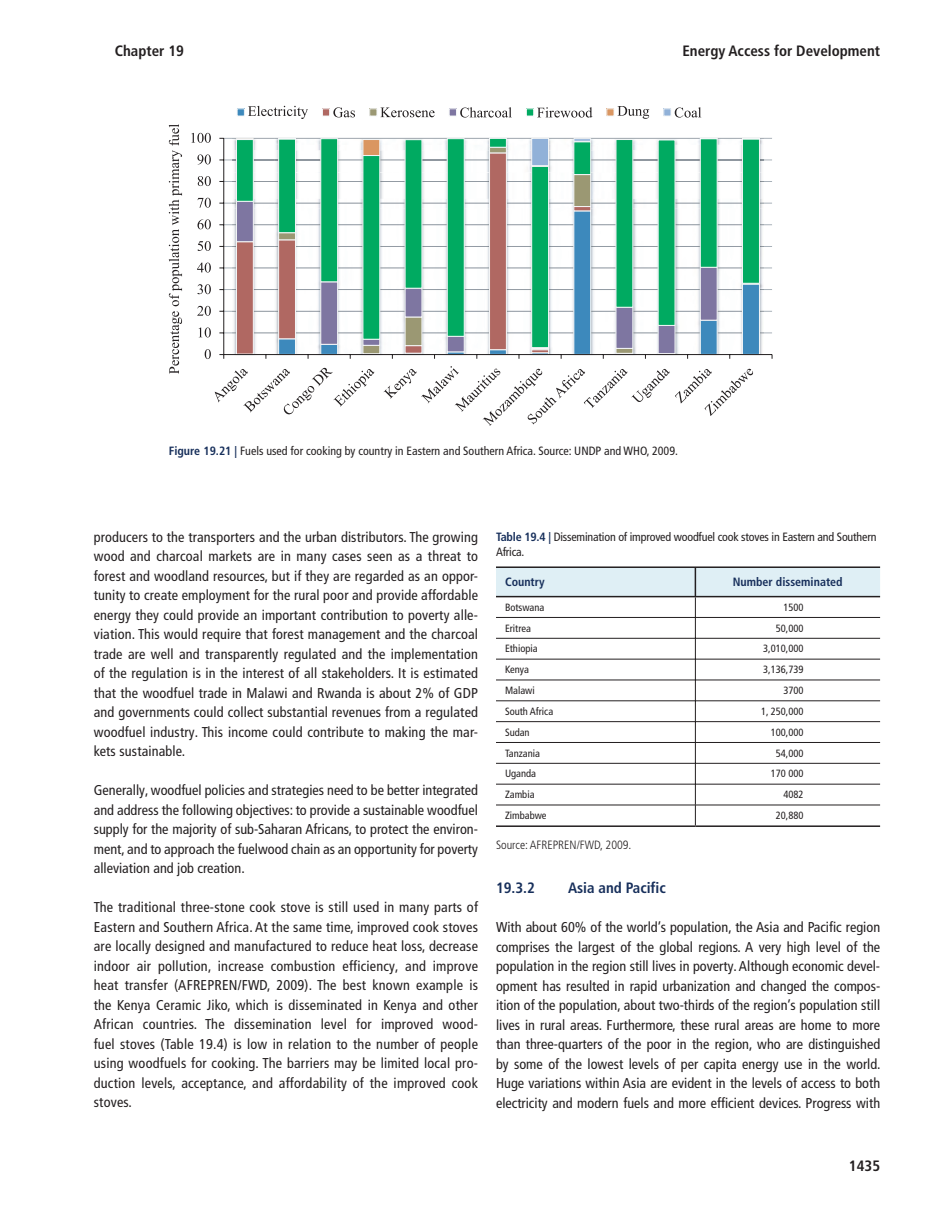
<style>
.page{position:relative;width:944px;height:1214px;background:#fff}
.page>*{position:absolute;margin:0;border:0;box-sizing:border-box;transform-origin:0 0}
.t1{font:700 condensed 15px "Frutiger LT Pro";color:#231f20}
.t2{font:700 condensed 15px "Frutiger LT Pro";color:#172f5b}
.t3{font:condensed 14.25px/19.5px "Frutiger LT Pro";color:#231f20;text-align:justify}
.t4{font:condensed 12px/15px "Frutiger LT Pro";color:#231f20}
.t5{font:700 condensed 12px "Frutiger LT Pro";color:#172f5b}
.t6{font:300 condensed 12px "Frutiger LT Pro";color:#231f20}
.t7{font:condensed 10.5px "Frutiger LT Pro";color:#231f20}
.s1{font-weight:700;color:#172f5b}
</style>
<div class="page">
<hr style="left:224px;top:138px;width:548px;height:1px;background:#9ca6af">
<hr style="left:224px;top:159px;width:548px;height:1px;background:#9ca6af">
<hr style="left:224px;top:181px;width:548px;height:1px;background:#9ca6af">
<hr style="left:224px;top:203px;width:548px;height:1px;background:#9ca6af">
<hr style="left:224px;top:224px;width:548px;height:1px;background:#9ca6af">
<hr style="left:224px;top:246px;width:548px;height:1px;background:#9ca6af">
<hr style="left:224px;top:267px;width:548px;height:1px;background:#9ca6af">
<hr style="left:224px;top:289px;width:548px;height:1px;background:#9ca6af">
<hr style="left:224px;top:311px;width:548px;height:1px;background:#9ca6af">
<hr style="left:224px;top:332px;width:548px;height:1px;background:#9ca6af">
<img style="left:234px;top:173px;width:1px;height:26px">
<img style="left:760px;top:173px;width:2px;height:26px">
<img style="left:760px;top:208px;width:4px;height:146px">
<svg style="left:235px;top:348px;width:525px;height:6px"></svg>
<svg style="left:235px;top:167px;width:525px;height:181px"></svg>
<svg style="left:232px;top:138px;width:532px;height:29px"></svg>
<hr style="left:224px;top:354px;width:548px;height:1px;background:#231f20">
<svg style="left:219px;top:354px;width:5px;height:5px"></svg>
<hr style="left:223px;top:138px;width:1px;height:216px;background:#231f20">
<svg style="left:205px;top:349px;width:6px;height:10px"></svg>
<svg style="left:198px;top:327px;width:13px;height:10px"></svg>
<svg style="left:197px;top:306px;width:14px;height:10px"></svg>
<svg style="left:197px;top:284px;width:14px;height:10px"></svg>
<svg style="left:197px;top:262px;width:14px;height:10px"></svg>
<svg style="left:197px;top:241px;width:14px;height:10px"></svg>
<svg style="left:197px;top:219px;width:14px;height:10px"></svg>
<svg style="left:197px;top:198px;width:14px;height:10px"></svg>
<svg style="left:198px;top:176px;width:13px;height:10px"></svg>
<svg style="left:197px;top:154px;width:14px;height:10px"></svg>
<svg style="left:191px;top:133px;width:20px;height:10px"></svg>
<svg style="left:215px;top:368px;width:159px;height:46px"></svg>
<svg style="left:383px;top:366px;width:286px;height:59px"></svg>
<svg style="left:675px;top:369px;width:78px;height:47px"></svg>
<svg style="left:169px;top:124px;width:13px;height:250px"></svg>
<div style="left:237px;top:109px;width:7px;height:7px;background:#3d89bc"></div>
<div style="left:237px;top:108px;width:8px;height:8px;border:1px solid #f4f6f7"></div>
<svg style="left:248px;top:106px;width:60px;height:13px"></svg>
<div style="left:322px;top:109px;width:7px;height:7px;background:#b06862"></div>
<div style="left:322px;top:108px;width:8px;height:8px;border:1px solid #f4f6f7"></div>
<svg style="left:333px;top:107px;width:22px;height:10px"></svg>
<div style="left:370px;top:109px;width:7px;height:7px;background:#9b9873"></div>
<div style="left:369px;top:108px;width:8px;height:8px;border:1px solid #f4f6f7"></div>
<svg style="left:380px;top:107px;width:54px;height:10px"></svg>
<div style="left:449px;top:109px;width:7px;height:7px;background:#7e76a1"></div>
<div style="left:449px;top:108px;width:8px;height:8px;border:1px solid #f4f6f7"></div>
<svg style="left:460px;top:107px;width:52px;height:11px"></svg>
<div style="left:526px;top:109px;width:7px;height:7px;background:#00aa61"></div>
<div style="left:526px;top:108px;width:8px;height:8px;border:1px solid #f4f6f7"></div>
<svg style="left:537px;top:107px;width:55px;height:11px"></svg>
<div style="left:606px;top:109px;width:8px;height:7px;background:#da9661"></div>
<div style="left:606px;top:108px;width:8px;height:8px;border:1px solid #f4f6f7"></div>
<svg style="left:617px;top:106px;width:32px;height:13px"></svg>
<div style="left:663px;top:109px;width:8px;height:7px;background:#91b1d8"></div>
<div style="left:663px;top:108px;width:8px;height:8px;border:1px solid #f4f6f7"></div>
<svg style="left:674px;top:107px;width:27px;height:11px"></svg>
<hr style="left:496px;top:566px;width:199px;height:2px;background:#231f20">
<hr style="left:695px;top:566px;width:185px;height:2px;background:#231f20">
<hr style="left:496px;top:825px;width:199px;height:2px;background:#231f20">
<svg style="left:496px;top:568px;width:384px;height:257px"></svg>
<hr style="left:695px;top:825px;width:185px;height:2px;background:#231f20">
<p class="t1" style="left:115px;top:45px;width:71px">Chapter 19</p>
<p class="t1" style="left:682px;top:45px;width:199px">Energy Access for Development</p>
<p class="t4" style="left:169px;top:444px;width:510px"><span class="s1">Figure 19.21 |</span> Fuels used for cooking by country in Eastern and Southern Africa. Source: UNDP and WHO, 2009 .</p>
<p class="t3" style="left:94px;top:528px;width:386px">producers to the transporters and the urban distributors. The growing wood and charcoal markets are in many cases seen as a threat to forest and woodland resources, but if they are regarded as an oppor&shy;tunity to create employment for the rural poor and provide affordable energy they could provide an important contribution to poverty alle&shy;viation. This would require that forest management and the charcoal trade are well and transparently regulated and the implementation of the regulation is in the interest of all stakeholders. It is estimated that the woodfuel trade in Malawi and Rwanda is about 2% of GDP and governments could collect substantial revenues from a regulated woodfuel industry. This income could contribute to making the mar&shy;kets sustainable.</p>
<p class="t3" style="left:94px;top:782px;width:386px">Generally, woodfuel policies and strategies need to be better integrated and address the following objectives: to provide a sustainable woodfuel supply for the majority of sub-Saharan Africans, to protect the environ&shy;ment, and to approach the fuelwood chain as an opportunity for poverty alleviation and job creation.</p>
<p class="t3" style="left:94px;top:898px;width:386px">The traditional three-stone cook stove is still used in many parts of Eastern and Southern Africa. At the same time, improved cook stoves are locally designed and manufactured to reduce heat loss, decrease indoor air pollution, increase combustion efficiency, and improve heat transfer (AFREPREN/FWD, 2009 ). The best known example is the Kenya Ceramic Jiko, which is disseminated in Kenya and other African countries. The dissemination level for improved wood&shy;fuel stoves ( Table 19.4 ) is low in relation to the number of people using woodfuels for cooking. The barriers may be limited local pro&shy;duction levels, acceptance, and affordability of the improved cook stoves.</p>
<p class="t4" style="left:496px;top:530px;width:382px"><span class="s1">Table 19.4 |</span> Dissemination of improved woodfuel cook stoves in Eastern and Southern<br>Africa.</p>
<p class="t5" style="left:505px;top:577px;width:41px">Country</p>
<p class="t5" style="left:732px;top:577px;width:111px">Number disseminated</p>
<p class="t7" style="left:505px;top:603px;width:41px">Botswana</p>
<p class="t7" style="left:783px;top:603px;width:22px">1500</p>
<p class="t7" style="left:505px;top:623px;width:28px">Eritrea</p>
<p class="t7" style="left:775px;top:623px;width:29px">50,000</p>
<p class="t7" style="left:505px;top:644px;width:34px">Ethiopia</p>
<p class="t7" style="left:763px;top:644px;width:42px">3,010,000</p>
<p class="t7" style="left:505px;top:665px;width:25px">Kenya</p>
<p class="t7" style="left:763px;top:665px;width:42px">3,136,739</p>
<p class="t7" style="left:505px;top:686px;width:31px">Malawi</p>
<p class="t7" style="left:783px;top:686px;width:22px">3700</p>
<p class="t7" style="left:505px;top:707px;width:50px">South Africa</p>
<p class="t7" style="left:761px;top:707px;width:44px">1, 250,000</p>
<p class="t7" style="left:505px;top:728px;width:26px">Sudan</p>
<p class="t7" style="left:770px;top:728px;width:34px">100,000</p>
<p class="t7" style="left:505px;top:748px;width:36px">Tanzania</p>
<p class="t7" style="left:775px;top:748px;width:29px">54,000</p>
<p class="t7" style="left:505px;top:769px;width:33px">Uganda</p>
<p class="t7" style="left:770px;top:769px;width:34px">170 000</p>
<p class="t7" style="left:505px;top:790px;width:31px">Zambia</p>
<p class="t7" style="left:783px;top:790px;width:22px">4082</p>
<p class="t7" style="left:505px;top:811px;width:43px">Zimbabwe</p>
<p class="t7" style="left:775px;top:811px;width:29px">20,880</p>
<p class="t6" style="left:496px;top:839px;width:137px">Source: AFREPREN/FWD, 2009 .</p>
<p class="t2" style="left:496px;top:881px;width:40px">19.3.2</p>
<p class="t2" style="left:568px;top:881px;width:99px">Asia and Pacific</p>
<p class="t3" style="left:496px;top:918px;width:386px">With about 60% of the world’s population, the Asia and Pacific region comprises the largest of the global regions. A very high level of the population in the region still lives in poverty. Although economic devel&shy;opment has resulted in rapid urbanization and changed the compos&shy;ition of the population, about two-thirds of the region’s population still lives in rural areas. Furthermore, these rural areas are home to more than three-quarters of the poor in the region, who are distinguished by some of the lowest levels of per capita energy use in the world.<br>Huge variations within Asia are evident in the levels of access to both electricity and modern fuels and more efficient devices. Progress with</p>
<p class="t1" style="left:849px;top:1160px;width:33px">1435</p>
</div>
